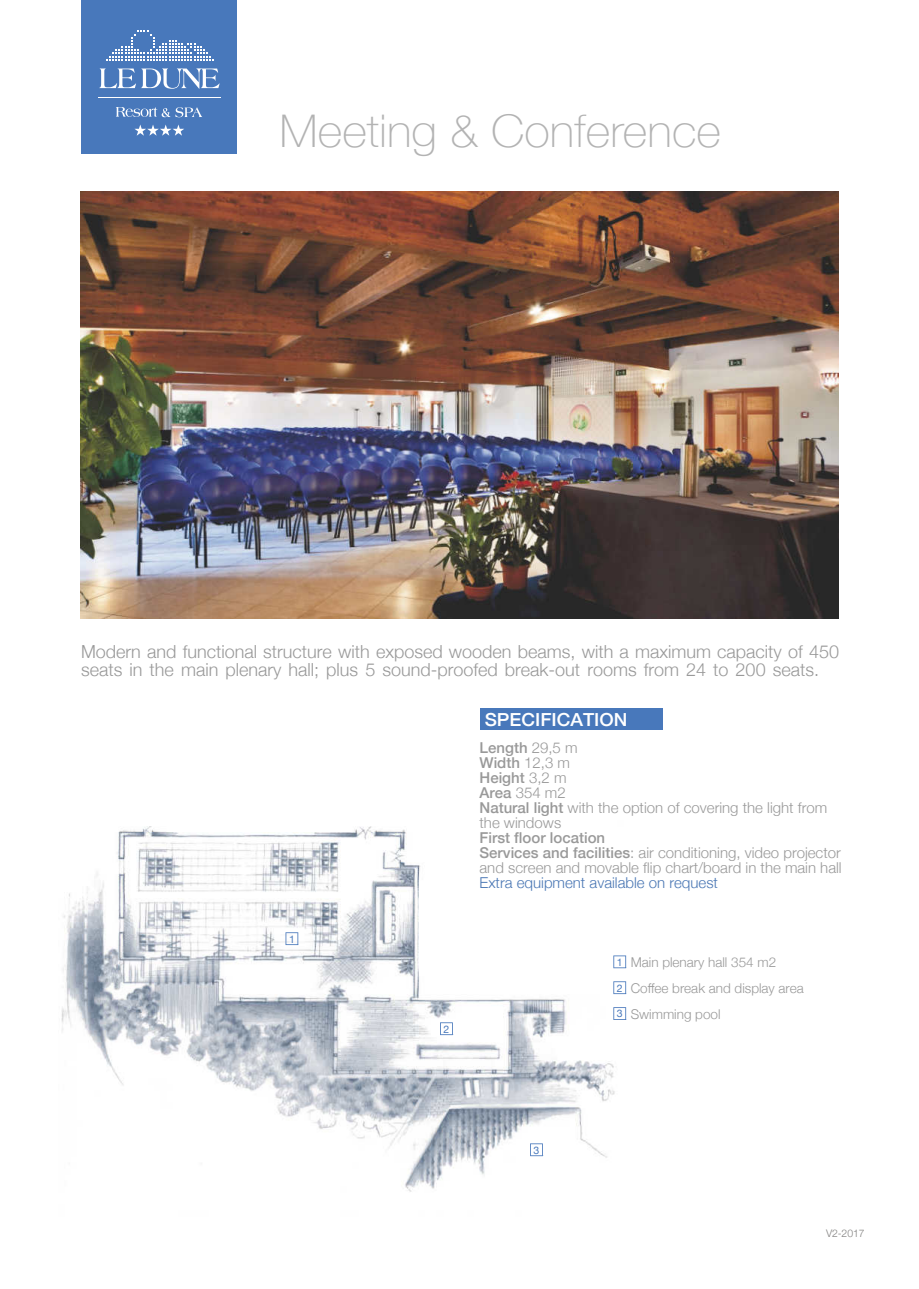
<style>
.page{position:relative;width:919px;height:1289px;background:#fff}
.page>*{position:absolute;margin:0;border:0;box-sizing:border-box;transform-origin:0 0}
.t1{font:100 45px "Helvetica Neue";color:#b3b3b3;scale:1.05 1}
.t2{font:300 18px/18px "Helvetica Neue";color:#999}
.t3{font:500 18px "Helvetica Neue";color:#fff;scale:1.05 1}
.t4{font:300 15px/15px "Helvetica Neue";color:#999}
.t5{font:300 15px "Helvetica Neue";color:#4a77b4}
.t6{font:300 13.5px/26.1px "Helvetica Neue";color:#999}
.t7{font:300 10.5px "Helvetica Neue";letter-spacing:-.005em;color:#81807f}
.t8{font:10.5px "Helvetica Neue";color:#4878bb}
.s1{font-weight:500}
.s2{font-weight:400;font-size:10.5px;color:#4878bb}
</style>
<div class="page">
<img style="left:80px;top:191px;width:758px;height:428px">
<img style="left:61px;top:826px;width:566px;height:366px">
<div style="left:81px;top:0;width:155px;height:154px;background:#4878bb"></div>
<svg style="left:106px;top:31px;width:108px;height:30px"></svg>
<hr style="left:99px;top:97px;width:122px;height:1px;background:#fff">
<svg style="left:99px;top:68px;width:121px;height:21px"></svg>
<svg style="left:116px;top:107px;width:86px;height:10px"></svg>
<svg style="left:134px;top:124px;width:50px;height:12px"></svg>
<svg style="left:613px;top:955px;width:13px;height:13px"></svg>
<svg style="left:285px;top:932px;width:13px;height:13px"></svg>
<svg style="left:440px;top:1022px;width:13px;height:13px"></svg>
<svg style="left:530px;top:1143px;width:13px;height:13px"></svg>
<svg style="left:613px;top:981px;width:13px;height:13px"></svg>
<svg style="left:613px;top:1007px;width:13px;height:13px"></svg>
<div style="left:481px;top:708px;width:182px;height:21px;background:#4878bb"></div>
<h1 class="t1" style="left:279px;top:103px;width:422px">Meeting &amp; Conference</h1>
<p class="t2" style="left:81px;top:642px;width:759px">Modern and functional structure with exposed wooden beams, with a maximum capacity of 450 seats in the main plenary hall; plus 5 sound-proofed break-out rooms from 24 to 200 seats.</p>
<p class="t3" style="left:485px;top:708px;width:138px">SPECIFICATION</p>
<p class="t8" style="left:289px;top:932px;width:7px">1</p>
<p class="t8" style="left:443px;top:1022px;width:7px">2</p>
<p class="t4" style="left:479px;top:739px;width:349px"><span class="s1">Length</span> 29,5 m<br><span class="s1">Width</span> 12,3 m<br><span class="s1">Height</span> 3,2 m<br><span class="s1">Area</span> 354 m2<br><span class="s1">Natural light</span> with the option of covering the light from the windows</p>
<p class="t4" style="left:479px;top:829px;width:364px"><span class="s1">First floor location<br>Services and facilities</span>: air conditioning, video projector and screen and movable flip chart/board in the main hall</p>
<p class="t5" style="left:479px;top:873px;width:240px">Extra equipment available on request</p>
<p class="t6" style="left:617px;top:948px;width:188px;text-indent:14px">Main plenary hall 354 m2<br><span class="s2">2</span> Coffee break and display area<br><span class="s2">3</span> Swimming pool</p>
<p class="t8" style="left:617px;top:955px;width:7px">1</p>
<p class="t8" style="left:533px;top:1143px;width:7px">3</p>
<p class="t7" style="left:826px;top:1226px;width:40px">V2-2017</p>
</div>
